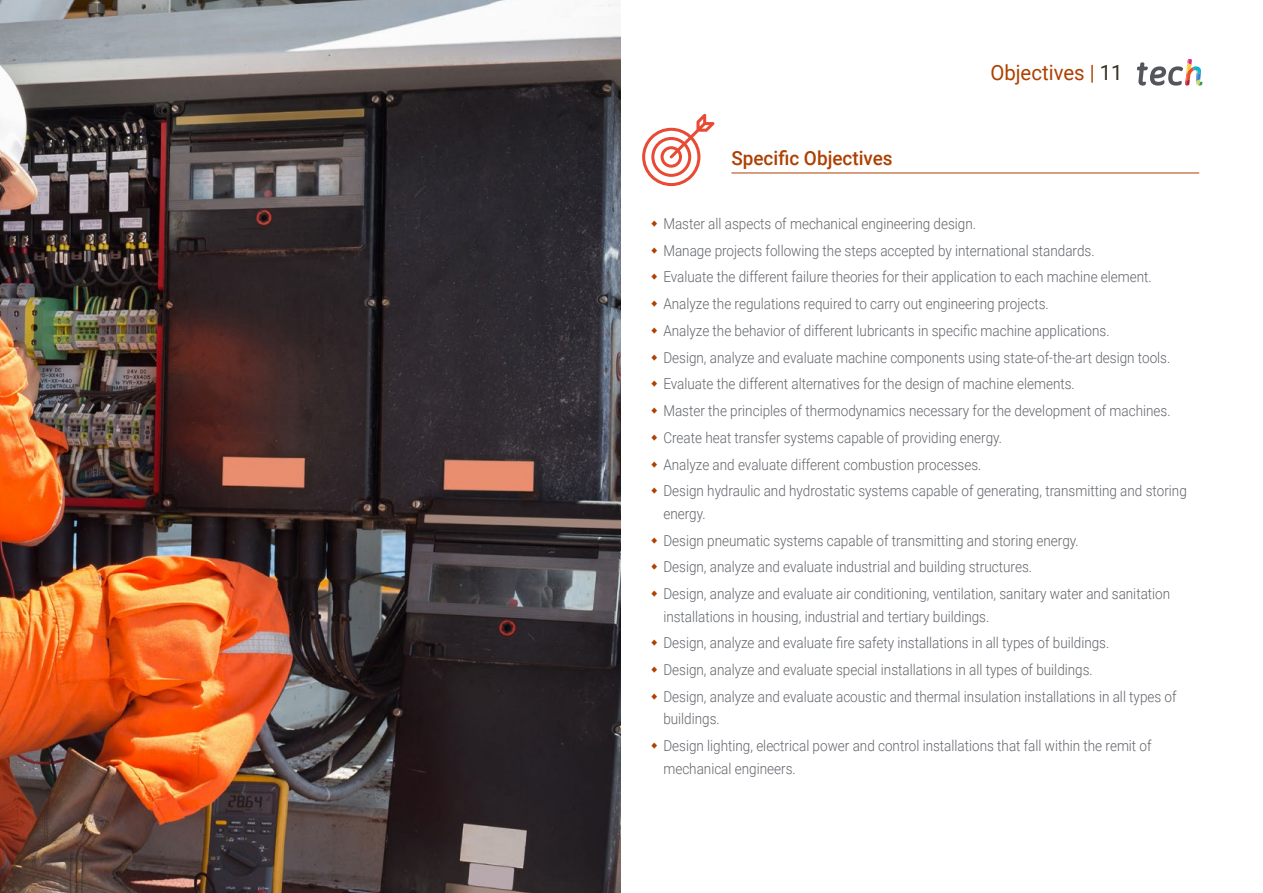
<style>
.page{position:relative;width:1263px;height:893px;background:#fff}
.page>*{position:absolute;margin:0;border:0;box-sizing:border-box;transform-origin:0 0}
.t1{font:21px "Roboto";color:#ae4000}
.t2{font:500 19.5px "Roboto";color:#ae4000}
.t3{font:300 15px/26.7px "Roboto";color:#61646a;scale:.9 1}
.s1{color:#312e20}
</style>
<div class="page">
<hr style="left:731px;top:173px;width:468px;height:1px;background:#ae4000">
<svg style="left:642px;top:114px;width:72px;height:72px"></svg>
<svg style="left:1137px;top:59px;width:65px;height:27px"></svg>
<img style="left:0;top:0;width:621px;height:893px">
<h2 class="t2" style="left:731px;top:144px;width:163px">Specific Objectives</h2>
<h1 class="t1" style="left:990px;top:57px;width:134px">Objectives | <span class="s1">11</span></h1>
<p class="t3" style="left:663px;top:210px;width:583px">Master all aspects of mechanical engineering design.<br>Manage projects following the steps accepted by international standards.<br>Evaluate the different failure theories for their application to each machine element.<br>Analyze the regulations required to carry out engineering projects.<br>Analyze the behavior of different lubricants in specific machine applications.<br>Design, analyze and evaluate machine components using state-of-the-art design tools.<br>Evaluate the different alternatives for the design of machine elements.<br>Master the principles of thermodynamics necessary for the development of machines.<br>Create heat transfer systems capable of providing energy.<br>Analyze and evaluate different combustion processes.<br>Design hydraulic and hydrostatic systems capable of generating, transmitting and storing</p>
<p class="t3" style="left:663px;top:500px;width:565px">energy.<br>Design pneumatic systems capable of transmitting and storing energy.<br>Design, analyze and evaluate industrial and building structures.<br>Design, analyze and evaluate air conditioning, ventilation, sanitary water and sanitation</p>
<p class="t3" style="left:663px;top:602px;width:572px">installations in housing, industrial and tertiary buildings.<br>Design, analyze and evaluate fire safety installations in all types of buildings.<br>Design, analyze and evaluate special installations in all types of buildings.<br>Design, analyze and evaluate acoustic and thermal insulation installations in all types of</p>
<p class="t3" style="left:663px;top:705px;width:544px">buildings.<br>Design lighting, electrical power and control installations that fall within the remit of</p>
<p class="t3" style="left:663px;top:754px;width:149px">mechanical engineers.</p>
</div>
